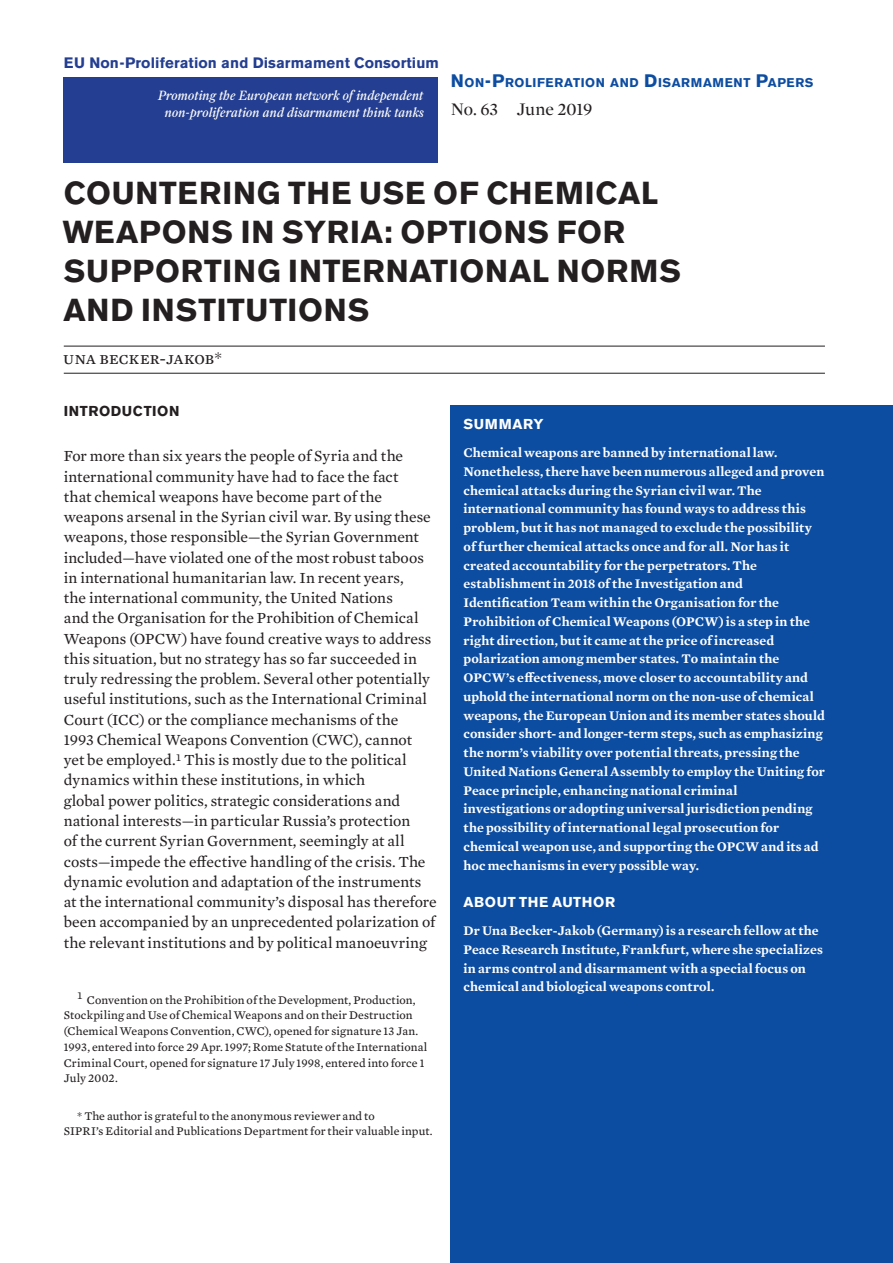
<style>
.page{position:relative;width:893px;height:1263px;background:#fff}
.page>*{position:absolute;margin:0;border:0;box-sizing:border-box;transform-origin:0 0}
.t1{font:700 31.5px/39px "Akzidenz Grotesk BE";letter-spacing:.025em;color:#231f20}
.t2{font:18px "Mercury Text G2 Roman SC";letter-spacing:.015em;color:#231f20}
.t3{font:18px "Mercury Display";letter-spacing:-.005em;color:#231f20}
.First_paragraph{font:15.75px/20.2px "Mercury Text G2";color:#231f20}
.t4{font:700 15px "Akzidenz Grotesk BE";letter-spacing:.005em;color:#243e91}
.t5{font:700 14.25px "Akzidenz Grotesk BE";letter-spacing:.04em;color:#fff}
.A_head{font:700 14.25px "Akzidenz Grotesk BE";letter-spacing:.04em;color:#231f20}
.t6{font:600 13.5px/18.8px "Mercury Text G3";letter-spacing:.01em;color:#fff}
.t7{font:italic 13.5px/17.5px "Farnham Display";letter-spacing:.005em;color:#fff;text-align:center}
.t8{font:700 12.6px "Akzidenz Grotesk BE";letter-spacing:.05em;color:#0d4da1}
.Footnote_text{font:12px/15.8px "Mercury Text G3";letter-spacing:.005em;color:#231f20}
.s1{font-size:18px}
</style>
<div class="page">
<hr style="left:64px;top:346px;width:761px;height:1px;background:#231f20">
<hr style="left:64px;top:373px;width:761px;height:1px;background:#231f20">
<div style="left:451px;top:405px;width:442px;height:858px;background:#0d4da1"></div>
<div style="left:64px;top:77px;width:374px;height:85px;background:#243e91"></div>
<p class="t4" style="left:64px;top:54px;width:377px">EU Non-Proliferation and Disarmament Consortium</p>
<p class="t7" style="left:158px;top:86px;width:267px">Promoting the European network of independent non-proliferation and disarmament think tanks</p>
<p class="t8" style="left:451px;top:75px;width:364px"><span class="s1">N</span>ON<span class="s1">-P</span>ROLIFERATION AND <span class="s1">D</span> ISARMAMENT <span class="s1">P</span>APERS</p>
<h2 class="t3" style="left:451px;top:96px;width:143px">No. 63 June 2019</h2>
<h1 class="t1" style="left:63px;top:174px;width:620px">COUNTERING THE USE OF CHEMICAL<br>WEAPONS IN SYRIA: OPTIONS FOR<br>SUPPORTING INTERNATIONAL NORMS<br>AND INSTITUTIONS</h1>
<h2 class="t2" style="left:63px;top:347px;width:160px">una becker-jakob*</h2>
<p class="A_head" style="left:64px;top:403px;width:117px">INTRODUCTION</p>
<p class="First_paragraph" style="left:64px;top:445px;width:375px">For more than six years the people of Syria and the international community have had to face the fact<br>that chemical weapons have become part of the weapons arsenal in the Syrian civil war. By using these weapons, those responsible—the Syrian Government included—have violated one of the most robust taboos in international humanitarian law. In recent years,<br>the international community, the United Nations<br>and the Organisation for the Prohibition of Chemical Weapons (OPCW) have found creative ways to address this situation, but no strategy has so far succeeded in truly redressing the problem. Several other potentially useful institutions, such as the International Criminal Court (ICC) or the compliance mechanisms of the<br>1993 Chemical Weapons Convention (CWC), cannot<br>yet be employed.<sup>1</sup> This is mostly due to the political dynamics within these institutions, in which<br>global power politics, strategic considerations and national interests—in particular Russia’s protection<br>of the current Syrian Government, seemingly at all costs—impede the effective handling of the crisis. The dynamic evolution and adaptation of the instruments at the international community’s disposal has therefore been accompanied by an unprecedented polarization of the relevant institutions and by political manoeuvring</p>
<p class="Footnote_text" style="left:64px;top:991px;width:365px;text-indent:14px"><sup>1</sup> Convention on the Prohibition of the Development, Production, Stockpiling and Use of Chemical Weapons and on their Destruction (Chemical Weapons Convention, CWC), opened for signature 13 Jan.<br>1993, entered into force 29 Apr. 1997; Rome Statute of the International Criminal Court, opened for signature 17 July 1998, entered into force 1<br>July 2002.</p>
<p class="Footnote_text" style="left:64px;top:1107px;width:370px;text-indent:14px">* The author is grateful to the anonymous reviewer and to<br>SIPRI’s Editorial and Publications Department for their valuable input.</p>
<p class="t5" style="left:463px;top:416px;width:82px">SUMMARY</p>
<p class="t6" style="left:463px;top:442px;width:363px">Chemical weapons are banned by international law.<br>Nonetheless, there have been numerous alleged and proven chemical attacks during the Syrian civil war. The international community has found ways to address this problem, but it has not managed to exclude the possibility of further chemical attacks once and for all. Nor has it created accountability for the perpetrators. The establishment in 2018 of the Investigation and Identification Team within the Organisation for the Prohibition of Chemical Weapons (OPCW) is a step in the right direction, but it came at the price of increased polarization among member states. To maintain the OPCW’s effectiveness, move closer to accountability and uphold the international norm on the non-use of chemical weapons, the European Union and its member states should consider short- and longer-term steps, such as emphasizing the norm’s viability over potential threats, pressing the United Nations General Assembly to employ the Uniting for Peace principle, enhancing national criminal investigations or adopting universal jurisdiction pending the possibility of international legal prosecution for chemical weapon use, and supporting the OPCW and its ad hoc mechanisms in every possible way.</p>
<p class="t5" style="left:463px;top:894px;width:153px">ABOUT THE AUTHOR</p>
<p class="t6" style="left:463px;top:921px;width:361px">Dr Una Becker-Jakob (Germany) is a research fellow at the Peace Research Institute, Frankfurt, where she specializes in arms control and disarmament with a special focus on chemical and biological weapons control.</p>
</div>
